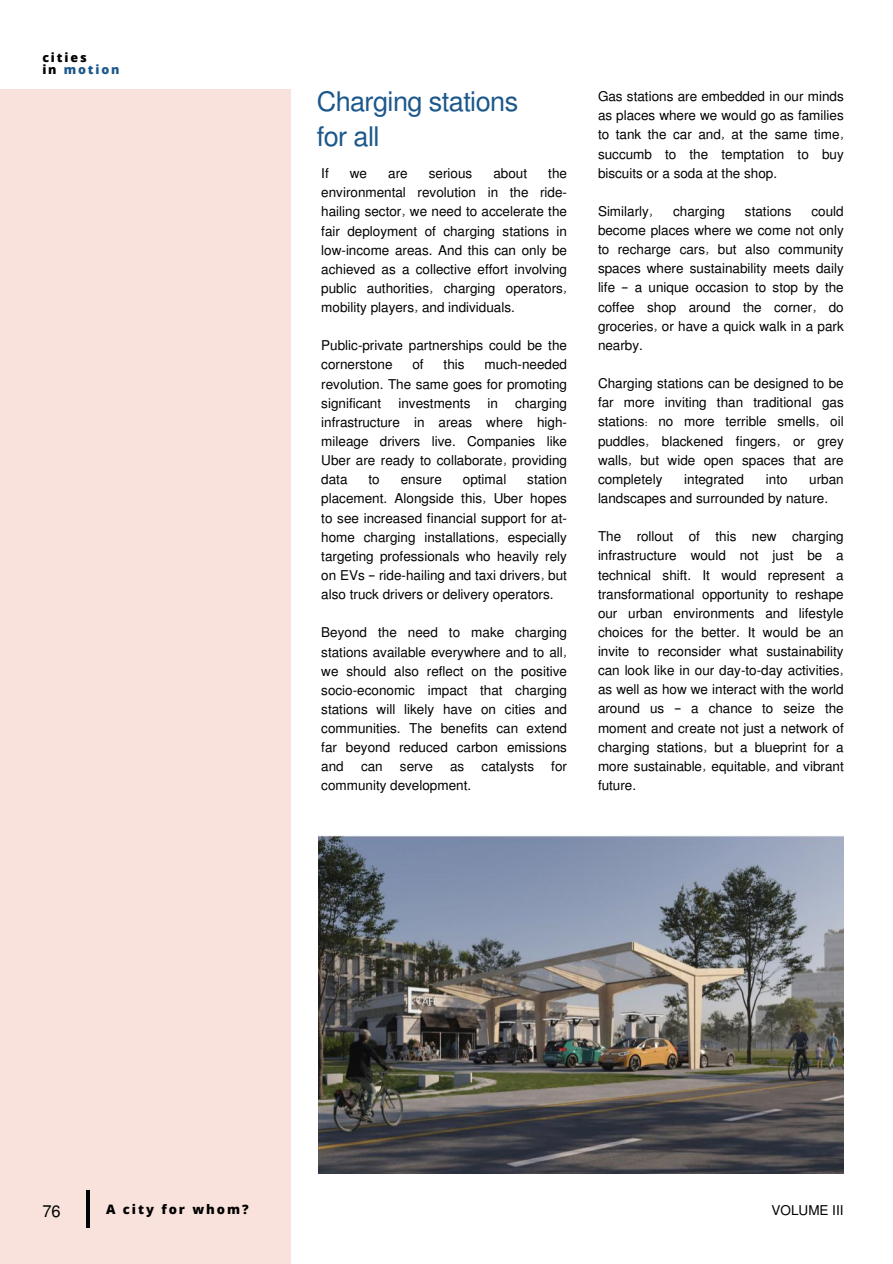
<style>
.page{position:relative;width:893px;height:1264px;background:#fff}
.page>*{position:absolute;margin:0;border:0;box-sizing:border-box;transform-origin:0 0}
.t1{font:27px "Mukti";letter-spacing:-.02em;color:#1b578b}
.t2{font:16.5px "Mukti";color:#000}
.t3{font:13.5px/19.2px "Mukti";color:#000;text-align:justify}
.t4{font:800 13.05px "Open Sans";letter-spacing:.15em;color:#000}
.t5{font:800 12.45px "Open Sans";letter-spacing:.15em;color:#1b578b}
.t6{font:800 12.45px "Open Sans";letter-spacing:.15em;color:#000}
.s1{color:#000}
.s2{font-family:"Noto Sans Gurmukhi"}
</style>
<div class="page">
<div style="left:0;top:89px;width:290px;height:1174px;background:#fae2dc"></div>
<img style="left:319px;top:835px;width:524px;height:338px">
<hr style="left:86px;top:1190px;width:4px;height:37px;background:#000">
<p class="t6" style="left:42px;top:49px;width:46px">cities</p>
<p class="t5" style="left:42px;top:61px;width:79px"><span class="s1">in</span> motion</p>
<p class="t1" style="left:317px;top:82px;width:203px">Charging stations</p>
<p class="t1" style="left:317px;top:117px;width:64px">for all</p>
<p class="t3" style="left:321px;top:163px;width:9px">If</p>
<p class="t3" style="left:350px;top:163px;width:19px">we</p>
<p class="t3" style="left:388px;top:163px;width:21px">are</p>
<p class="t3" style="left:429px;top:163px;width:45px">serious</p>
<p class="t3" style="left:493px;top:163px;width:35px">about</p>
<p class="t3" style="left:321px;top:163px;width:247px;text-indent:227px">the environmental revolution in the ride&shy;hailing sector, we need to accelerate the fair deployment of charging stations in low-income areas. And this can only be achieved as a collective effort involving public authorities, charging operators, mobility players, and individuals.</p>
<p class="t3" style="left:321px;top:335px;width:247px">Public-private partnerships could be the cornerstone</p>
<p class="t3" style="left:412px;top:354px;width:13px">of</p>
<p class="t3" style="left:443px;top:354px;width:22px">this</p>
<p class="t3" style="left:321px;top:354px;width:247px;text-indent:163px">much-needed revolution. The same goes for promoting significant</p>
<p class="t3" style="left:321px;top:393px;width:247px;text-indent:194px">charging infrastructure in areas where high&shy;mileage drivers live. Companies like Uber are ready to collaborate, providing data</p>
<p class="t3" style="left:398px;top:393px;width:73px">investments</p>
<p class="t3" style="left:487px;top:393px;width:12px">in</p>
<p class="t3" style="left:321px;top:469px;width:247px;text-indent:206px">station placement. Alongside this, Uber hopes to see increased financial support for at&shy;home charging installations, especially targeting professionals who heavily rely on EVs <span class="s2">–</span> ride-hailing and taxi drivers, but also truck drivers or delivery operators.</p>
<p class="t3" style="left:321px;top:622px;width:247px">Beyond the need to make charging stations available everywhere and to all, we should also reflect on the positive socio-economic impact that charging stations will likely have on cities and communities. The benefits can extend far beyond reduced carbon emissions and</p>
<p class="t3" style="left:368px;top:469px;width:13px">to</p>
<p class="t3" style="left:400px;top:469px;width:43px">ensure</p>
<p class="t3" style="left:463px;top:469px;width:45px">optimal</p>
<p class="t3" style="left:361px;top:756px;width:23px">can</p>
<p class="t3" style="left:400px;top:756px;width:34px">serve</p>
<p class="t3" style="left:450px;top:756px;width:16px">as</p>
<p class="t3" style="left:481px;top:756px;width:54px">catalysts</p>
<p class="t3" style="left:551px;top:756px;width:17px">for</p>
<p class="t3" style="left:321px;top:775px;width:151px">community development.</p>
<p class="t3" style="left:598px;top:86px;width:247px">Gas stations are embedded in our minds as places where we would go as families to tank the car and, at the same time, succumb to the temptation to buy biscuits or a soda at the shop.</p>
<p class="t3" style="left:598px;top:201px;width:56px">Similarly,</p>
<p class="t3" style="left:673px;top:201px;width:53px">charging</p>
<p class="t3" style="left:745px;top:201px;width:48px">stations</p>
<p class="t3" style="left:598px;top:201px;width:247px;text-indent:213px">could become places where we come not only to recharge cars, but also community spaces where sustainability meets daily life <span class="s2">–</span> a unique occasion to stop by the coffee shop around the corner, do groceries, or have a quick walk in a park nearby.</p>
<p class="t3" style="left:598px;top:373px;width:247px">Charging stations can be designed to be far more inviting than traditional gas stations: no more terrible smells, oil puddles, blackened fingers, or grey walls, but wide open spaces that are completely</p>
<p class="t3" style="left:598px;top:469px;width:247px;text-indent:211px">urban landscapes and surrounded by nature.</p>
<p class="t3" style="left:598px;top:526px;width:247px">The rollout of this new charging infrastructure would not just be a technical shift. It would represent a transformational opportunity to reshape our urban environments and lifestyle choices for the better. It would be an invite to reconsider what sustainability can look like in our day-to-day activities, as well as how we interact with the world around us <span class="s2">–</span> a chance to seize the moment and create not just a network of charging stations, but a blueprint for a more sustainable, equitable, and vibrant future.</p>
<p class="t3" style="left:684px;top:469px;width:61px">integrated</p>
<p class="t3" style="left:765px;top:469px;width:23px">into</p>
<p class="t2" style="left:42px;top:1199px;width:20px">76</p>
<p class="t4" style="left:106px;top:1200px;width:144px">A city for whom?</p>
<p class="t3" style="left:771px;top:1199px;width:73px">VOLUME III</p>
</div>
